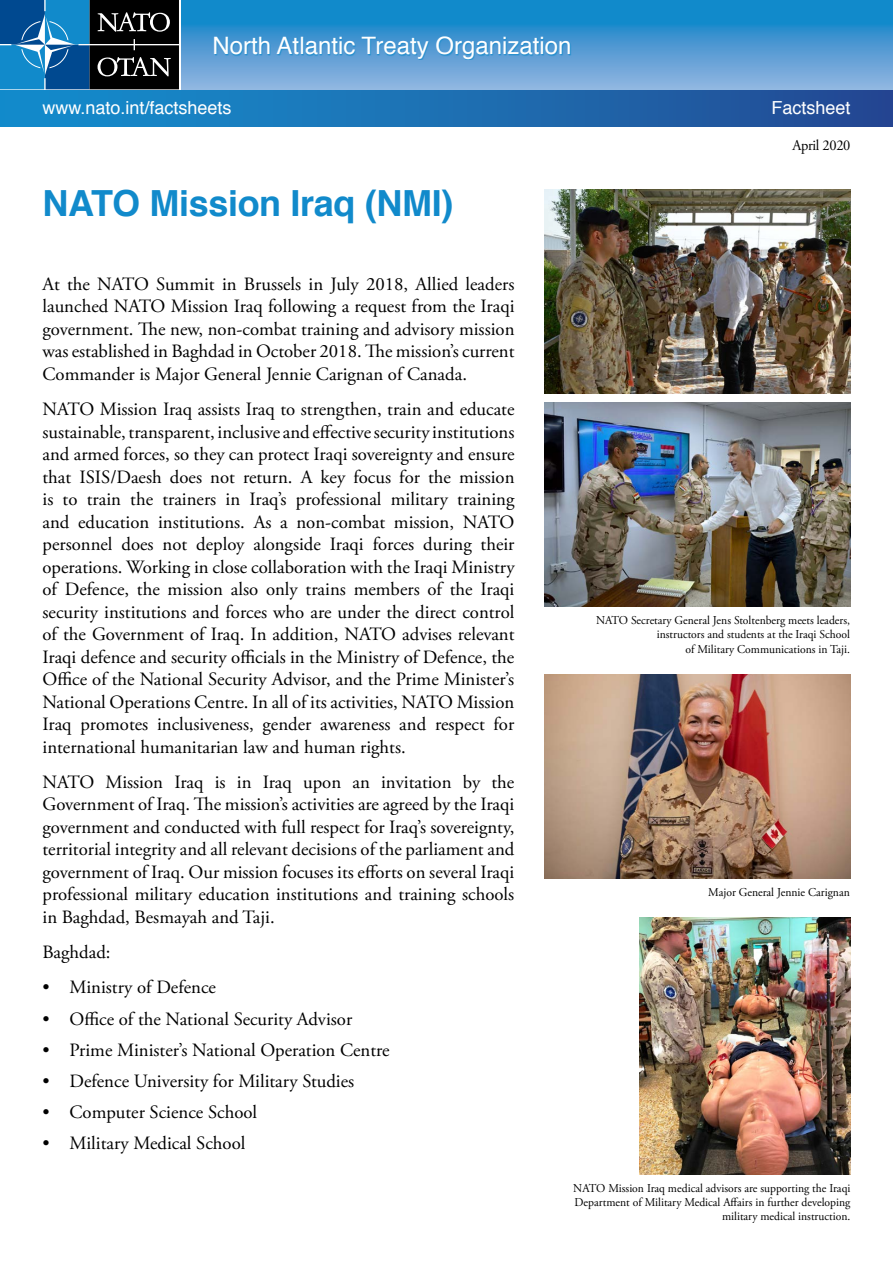
<style>
.page{position:relative;width:893px;height:1263px;background:#fff}
.page>*{position:absolute;margin:0;border:0;box-sizing:border-box;transform-origin:0 0}
.t1{font:700 36px "Helvetica";letter-spacing:-.01em;color:#118acb}
.t2{font:24px "Helvetica";color:#fff}
.t3{font:18.75px/22.5px "Adobe Garamond Pro";color:#000;text-align:justify}
.t4{font:18px "Helvetica";color:#fff}
.t5{font:15px "Adobe Garamond Pro";letter-spacing:-.02em;color:#000;scale:.96 1}
.t6{font:12px/14.4px "Adobe Garamond Pro";color:#000;text-align:right}
</style>
<div class="page">
<svg style="left:181px;top:0;width:712px;height:89px;background:#4799d3"></svg>
<svg style="left:0;top:89px;width:180px;height:2px"></svg>
<svg style="left:0;top:0;width:179px;height:89px;background:#1f4b69"></svg>
<div style="left:215px;top:36px;width:357px;height:24px;background:#118acb;opacity:.75"></div>
<div style="left:0;top:91px;width:893px;height:36px;background:linear-gradient(to right,#1491cf,#254a93)"></div>
<img style="left:544px;top:402px;width:306px;height:204px">
<img style="left:544px;top:674px;width:306px;height:204px">
<img style="left:640px;top:917px;width:210px;height:257px">
<img style="left:544px;top:189px;width:306px;height:204px">
<p class="t2" style="left:213px;top:27px;width:360px">North Atlantic Treaty Organization</p>
<p class="t4" style="left:43px;top:94px;width:191px">www.nato.int/factsheets</p>
<p class="t4" style="left:771px;top:94px;width:81px">Factsheet</p>
<h1 class="t1" style="left:43px;top:175px;width:412px">NATO Mission Iraq (NMI)</h1>
<p class="t3" style="left:43px;top:273px;width:473px">At the NATO Summit in Brussels in July 2018, Allied leaders launched NATO Mission Iraq following a request from the Iraqi government. The new, non-combat training and advisory mission was established in Baghdad in October 2018. The mission’s current Commander is Major General Jennie Carignan of Canada.</p>
<p class="t3" style="left:43px;top:399px;width:474px">NATO Mission Iraq assists Iraq to strengthen, train and educate sustainable, transparent, inclusive and effective security institutions and armed forces, so they can protect Iraqi sovereignty and ensure that ISIS/Daesh does not return. A key focus for the mission is to train the trainers in Iraq’s professional military training and education institutions. As a non-combat mission, NATO personnel does not deploy alongside Iraqi forces during their operations. Working in close collaboration with the Iraqi Ministry of Defence, the mission also only trains members of the Iraqi security institutions and forces who are under the direct control of the Government of Iraq. In addition, NATO advises relevant Iraqi defence and security officials in the Ministry of Defence, the Office of the National Security Advisor, and the Prime Minister’s National Operations Centre. In all of its activities, NATO Mission Iraq promotes inclusiveness, gender awareness and respect for international humanitarian law and human rights.</p>
<p class="t3" style="left:43px;top:771px;width:473px">NATO Mission Iraq is in Iraq upon an invitation by the Government of Iraq. The mission’s activities are agreed by the Iraqi government and conducted with full respect for Iraq’s sovereignty, territorial integrity and all relevant decisions of the parliament and government of Iraq. Our mission focuses its efforts on several Iraqi professional military education institutions and training schools in Baghdad, Besmayah and Taji.</p>
<p class="t3" style="left:43px;top:942px;width:70px">Baghdad:</p>
<p class="t3" style="left:43px;top:977px;width:175px">• Ministry of Defence</p>
<p class="t3" style="left:43px;top:1008px;width:311px">• Office of the National Security Advisor</p>
<p class="t3" style="left:43px;top:1039px;width:349px">• Prime Minister’s National Operation Centre</p>
<p class="t3" style="left:43px;top:1070px;width:313px">• Defence University for Military Studies</p>
<p class="t3" style="left:43px;top:1101px;width:216px">• Computer Science School</p>
<p class="t3" style="left:43px;top:1132px;width:204px">• Military Medical School</p>
<p class="t5" style="left:792px;top:136px;width:62px">April 2020</p>
<p class="t6" style="left:596px;top:613px;width:256px">NATO Secretary General Jens Stoltenberg meets leaders, instructors and students at the Iraqi School<br>of Military Communications in Taji.</p>
<p class="t6" style="left:708px;top:885px;width:143px">Major General Jennie Carignan</p>
<p class="t6" style="left:573px;top:1181px;width:279px">NATO Mission Iraq medical advisors are supporting the Iraqi<br>Department of Military Medical Affairs in further developing military medical instruction.</p>
</div>
